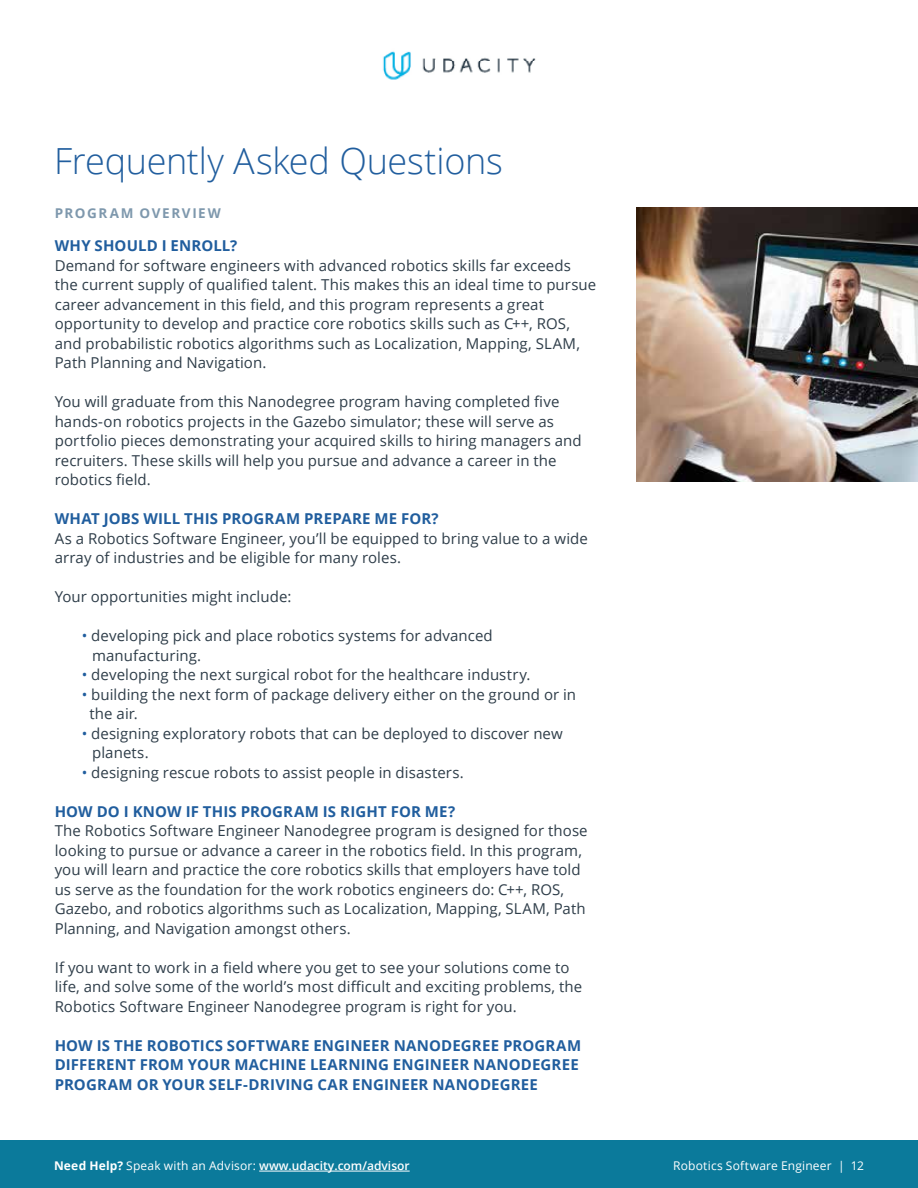
<style>
.page{position:relative;width:918px;height:1188px;background:#fff}
.page>*{position:absolute;margin:0;border:0;box-sizing:border-box;transform-origin:0 0}
.t1{font:300 36px "Open Sans";letter-spacing:-.01em;color:#215e9e}
.t2{font:15px/19.5px "Open Sans";letter-spacing:.005em;color:#2e3d49}
.t3{font:700 15px/19.5px "Open Sans";letter-spacing:.01em;color:#215e9e}
.t4{font:700 13.5px "Open Sans";letter-spacing:.115em;color:#7e98ad}
.t5{font:600 12px "Open Sans";color:#fff}
.t6{font:12px "Open Sans";letter-spacing:.015em;color:#fff}
.s1{color:#215e9e}
.s2{font-weight:700}
.s3{font-weight:400}
</style>
<div class="page">
<div style="left:0;top:1140px;width:918px;height:48px;background:#0b7a9b"></div>
<hr style="left:259px;top:1171px;width:151px;height:1px;background:#fff">
<img style="left:383px;top:51px;width:153px;height:29px">
<img style="left:636px;top:208px;width:282px;height:274px">
<h1 class="t1" style="left:54px;top:137px;width:450px">Frequently Asked Questions</h1>
<p class="t4" style="left:55px;top:204px;width:168px">PROGRAM OVERVIEW</p>
<p class="t3" style="left:55px;top:236px;width:184px">WHY SHOULD I ENROLL?</p>
<p class="t2" style="left:55px;top:255px;width:543px">Demand for software engineers with advanced robotics skills far exceeds the current supply of qualified talent. This makes this an ideal time to pursue career advancement in this field, and this program represents a great opportunity to develop and practice core robotics skills such as C++, ROS, and probabilistic robotics algorithms such as Localization, Mapping, SLAM, Path Planning and Navigation.</p>
<p class="t2" style="left:55px;top:392px;width:529px">You will graduate from this Nanodegree program having completed five hands-on robotics projects in the Gazebo simulator; these will serve as portfolio pieces demonstrating your acquired skills to hiring managers and recruiters. These skills will help you pursue and advance a career in the robotics field.</p>
<p class="t3" style="left:55px;top:509px;width:385px">WHAT JOBS WILL THIS PROGRAM PREPARE ME FOR?</p>
<p class="t2" style="left:55px;top:528px;width:535px">As a Robotics Software Engineer, you’ll be equipped to bring value to a wide array of industries and be eligible for many roles.</p>
<p class="t2" style="left:55px;top:587px;width:238px">Your opportunities might include:</p>
<p class="t2" style="left:92px;top:626px;width:402px;text-indent:-10px"><span class="s1">•</span> developing pick and place robotics systems for advanced manufacturing.</p>
<p class="t2" style="left:82px;top:665px;width:450px"><span class="s1">•</span> developing the next surgical robot for the healthcare industry.</p>
<p class="t2" style="left:89px;top:684px;width:488px;text-indent:-8px"><span class="s1">•</span> building the next form of package delivery either on the ground or in the air.</p>
<p class="t2" style="left:92px;top:723px;width:472px;text-indent:-10px"><span class="s1">•</span> designing exploratory robots that can be deployed to discover new planets.</p>
<p class="t2" style="left:82px;top:762px;width:384px"><span class="s1">•</span> designing rescue robots to assist people in disasters.</p>
<p class="t3" style="left:55px;top:801px;width:402px">HOW DO I KNOW IF THIS PROGRAM IS RIGHT FOR ME?</p>
<p class="t2" style="left:55px;top:821px;width:535px">The Robotics Software Engineer Nanodegree program is designed for those looking to pursue or advance a career in the robotics field. In this program, you will learn and practice the core robotics skills that employers have told us serve as the foundation for the work robotics engineers do: C++, ROS, Gazebo, and robotics algorithms such as Localization, Mapping, SLAM, Path Planning, and Navigation amongst others.</p>
<p class="t2" style="left:55px;top:957px;width:529px">If you want to work in a field where you get to see your solutions come to life, and solve some of the world’s most difficult and exciting problems, the<br>Robotics Software Engineer Nanodegree program is right for you.</p>
<p class="t3" style="left:55px;top:1035px;width:528px">HOW IS THE ROBOTICS SOFTWARE ENGINEER NANODEGREE PROGRAM<br>DIFFERENT FROM YOUR MACHINE LEARNING ENGINEER NANODEGREE<br>PROGRAM OR YOUR SELF-DRIVING CAR ENGINEER NANODEGREE</p>
<p class="t5" style="left:54px;top:1158px;width:357px"><span class="s2">Need Help?</span> <span class="s3">Speak with an Advisor:</span> www.udacity.com/advisor</p>
<p class="t6" style="left:673px;top:1158px;width:192px">Robotics Software Engineer | 12</p>
</div>
